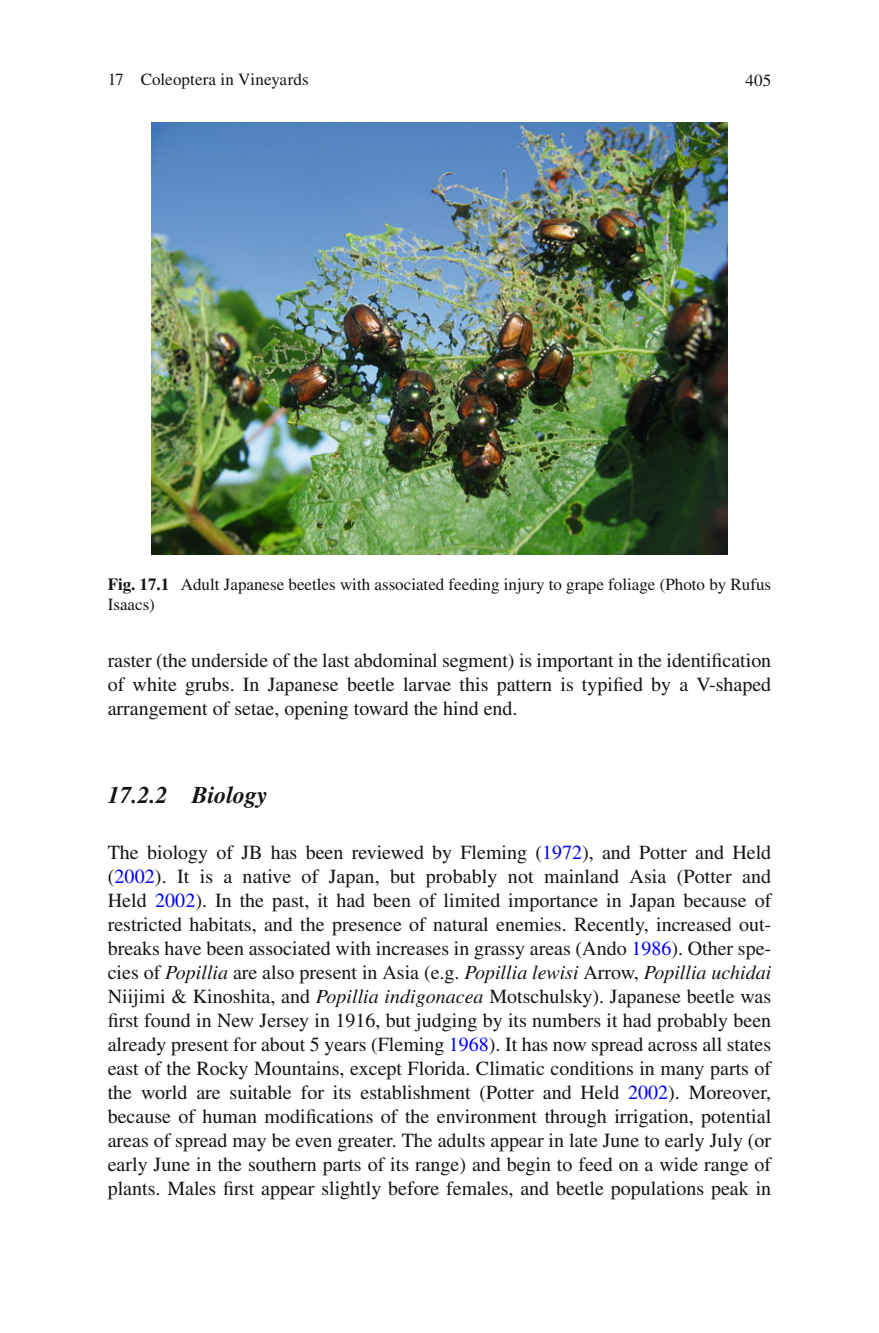
<style>
.page{position:relative;width:879px;height:1333px;background:#fff}
.page>*{position:absolute;margin:0;border:0;box-sizing:border-box;transform-origin:0 0}
.t1{font:italic 700 24px "Times";color:#131413}
.t2{font:20px/24px "Times";color:#131413;text-align:justify}
.t3{font:17px/20px "Times";color:#131413}
.s1{font-weight:700}
.s2{color:#00f}
.s3{font-style:italic}
</style>
<div class="page">
<img style="left:151px;top:122px;width:576px;height:432px">
<p class="t3" style="left:108px;top:71px;width:203px">17 Coleoptera in Vineyards</p>
<p class="t3" style="left:745px;top:72px;width:27px">405</p>
<p class="t3" style="left:108px;top:576px;width:665px"><span class="s1">Fig. 17.1</span> Adult Japanese beetles with associated feeding injury to grape foliage (Photo by Rufus<br>Isaacs)</p>
<p class="t2" style="left:108px;top:650px;width:665px">raster (the underside of the last abdominal segment) is important in the identification of white grubs. In Japanese beetle larvae this pattern is typified by a V-shaped arrangement of setae, opening toward the hind end.</p>
<p class="t1" style="left:108px;top:786px;width:162px">17.2.2 Biology</p>
<p class="t2" style="left:108px;top:842px;width:665px">The biology of JB has been reviewed by Fleming ( <span class="s2">1972</span> ) , and Potter and Held ( <span class="s2">2002</span> ) . It is a native of Japan, but probably not mainland Asia (Potter and Held <span class="s2">2002</span> ) . In the past, it had been of limited importance in Japan because of restricted habitats, and the presence of natural enemies. Recently, increased out&shy;breaks have been associated with increases in grassy areas (Ando <span class="s2">1986</span> ) . Other spe&shy;cies of <span class="s3">Popillia</span> are also present in Asia (e.g. <span class="s3">Popillia lewisi</span> Arrow, <span class="s3">Popillia uchidai </span>Niijimi &amp; Kinoshita, and <span class="s3">Popillia indigonacea</span> Motschulsky). Japanese beetle was first found in New Jersey in 1916, but judging by its numbers it had probably been already present for about 5 years (Fleming <span class="s2">1968</span> ) . It has now spread across all states east of the Rocky Mountains, except Florida. Climatic conditions in many parts of the world are suitable for its establishment (Potter and Held <span class="s2">2002</span> ) . Moreover, because of human modifications of the environment through irrigation, potential areas of spread may be even greater. The adults appear in late June to early July (or early June in the southern parts of its range) and begin to feed on a wide range of plants. Males first appear slightly before females, and beetle populations peak in</p>
</div>
